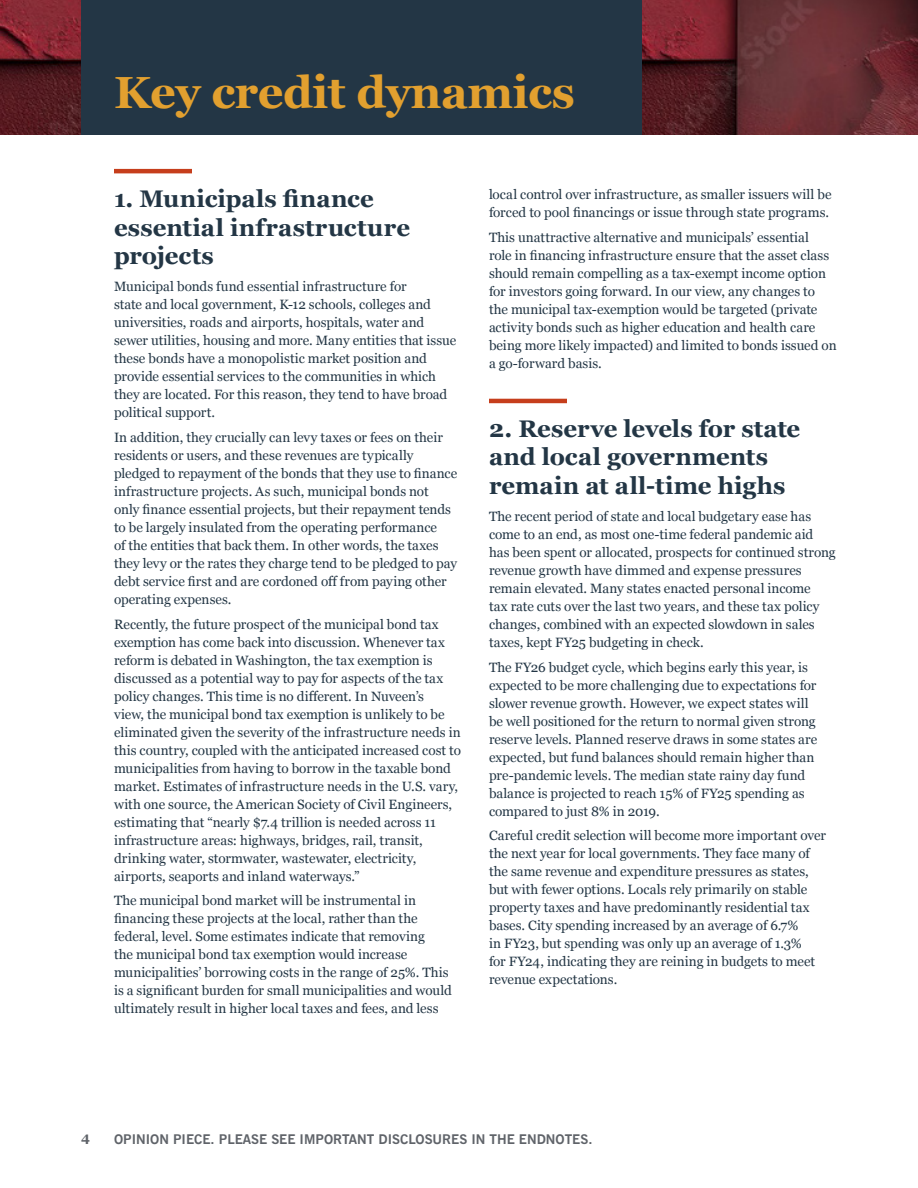
<style>
.page{position:relative;width:918px;height:1188px;background:#fff}
.page>*{position:absolute;margin:0;border:0;box-sizing:border-box;transform-origin:0 0}
.t1{font:700 45px "Georgia";letter-spacing:-.01em;color:#e2a02f}
.Subhead_1{font:700 24px/28.5px "Georgia";color:#233645}
.Body_copy{font:13.5px/18px "Georgia";color:#233645}
.Use_disclosure{font:700 13.5px "News Gothic BT";color:#5f6369}
.PAGE_NUMBERS{font:700 13.5px "Georgia Pro";color:#5f6369}
</style>
<div class="page">
<hr style="left:114px;top:169px;width:78px;height:4px;background:#c63e1c">
<hr style="left:489px;top:399px;width:78px;height:4px;background:#c63e1c">
<div style="left:81px;top:0;width:583px;height:135px;background:#233645"></div>
<img style="left:643px;top:0;width:275px;height:135px">
<img style="left:0;top:0;width:81px;height:135px">
<p class="t1" style="left:114px;top:58px;width:462px">Key credit dynamics</p>
<p class="Subhead_1" style="left:114px;top:183px;width:298px">1. Municipals finance essential infrastructure projects</p>
<p class="Body_copy" style="left:114px;top:277px;width:344px">Municipal bonds fund essential infrastructure for<br>state and local government, K-12 schools, colleges and universities, roads and airports, hospitals, water and sewer utilities, housing and more. Many entities that issue these bonds have a monopolistic market position and provide essential services to the communities in which they are located. For this reason, they tend to have broad political support.</p>
<p class="Body_copy" style="left:114px;top:428px;width:345px">In addition, they crucially can levy taxes or fees on their residents or users, and these revenues are typically pledged to repayment of the bonds that they use to finance infrastructure projects. As such, municipal bonds not only finance essential projects, but their repayment tends to be largely insulated from the operating performance<br>of the entities that back them. In other words, the taxes they levy or the rates they charge tend to be pledged to pay debt service first and are cordoned off from paying other operating expenses.</p>
<p class="Body_copy" style="left:114px;top:614px;width:348px">Recently, the future prospect of the municipal bond tax exemption has come back into discussion. Whenever tax reform is debated in Washington, the tax exemption is discussed as a potential way to pay for aspects of the tax policy changes. This time is no different. In Nuveen’s<br>view, the municipal bond tax exemption is unlikely to be eliminated given the severity of the infrastructure needs in this country, coupled with the anticipated increased cost to municipalities from having to borrow in the taxable bond market. Estimates of infrastructure needs in the U.S. vary, with one source, the American Society of Civil Engineers, estimating that “nearly $7.4 trillion is needed across 11 infrastructure areas: highways, bridges, rail, transit, drinking water, stormwater, wastewater, electricity, airports, seaports and inland waterways.”</p>
<p class="Body_copy" style="left:114px;top:891px;width:339px">The municipal bond market will be instrumental in financing these projects at the local, rather than the federal, level. Some estimates indicate that removing<br>the municipal bond tax exemption would increase municipalities’ borrowing costs in the range of 25%. This is a significant burden for small municipalities and would ultimately result in higher local taxes and fees, and less</p>
<p class="Body_copy" style="left:489px;top:185px;width:344px">local control over infrastructure, as smaller issuers will be forced to pool financings or issue through state programs.</p>
<p class="Body_copy" style="left:489px;top:228px;width:349px">This unattractive alternative and municipals’ essential<br>role in financing infrastructure ensure that the asset class should remain compelling as a tax-exempt income option for investors going forward. In our view, any changes to the municipal tax-exemption would be targeted (private activity bonds such as higher education and health care being more likely impacted) and limited to bonds issued on a go-forward basis.</p>
<p class="Subhead_1" style="left:489px;top:413px;width:313px">2. Reserve levels for state and local governments remain at all-time highs</p>
<p class="Body_copy" style="left:489px;top:507px;width:348px">The recent period of state and local budgetary ease has come to an end, as most one-time federal pandemic aid has been spent or allocated, prospects for continued strong revenue growth have dimmed and expense pressures remain elevated. Many states enacted personal income<br>tax rate cuts over the last two years, and these tax policy changes, combined with an expected slowdown in sales taxes, kept FY25 budgeting in check.</p>
<p class="Body_copy" style="left:489px;top:657px;width:330px">The FY26 budget cycle, which begins early this year, is expected to be more challenging due to expectations for slower revenue growth. However, we expect states will be well positioned for the return to normal given strong reserve levels. Planned reserve draws in some states are expected, but fund balances should remain higher than pre-pandemic levels. The median state rainy day fund balance is projected to reach 15% of FY25 spending as compared to just 8% in 2019.</p>
<p class="Body_copy" style="left:489px;top:826px;width:339px">Careful credit selection will become more important over the next year for local governments. They face many of the same revenue and expenditure pressures as states, but with fewer options. Locals rely primarily on stable property taxes and have predominantly residential tax bases. City spending increased by an average of 6.7%<br>in FY23, but spending was only up an average of 1.3%<br>for FY24, indicating they are reining in budgets to meet revenue expectations.</p>
<p class="PAGE_NUMBERS" style="left:81px;top:1132px;width:10px">4</p>
<p class="Use_disclosure" style="left:114px;top:1131px;width:480px">OPINION PIECE. PLEASE SEE IMPORTANT DISCLOSURES IN THE ENDNOTES.</p>
</div>
